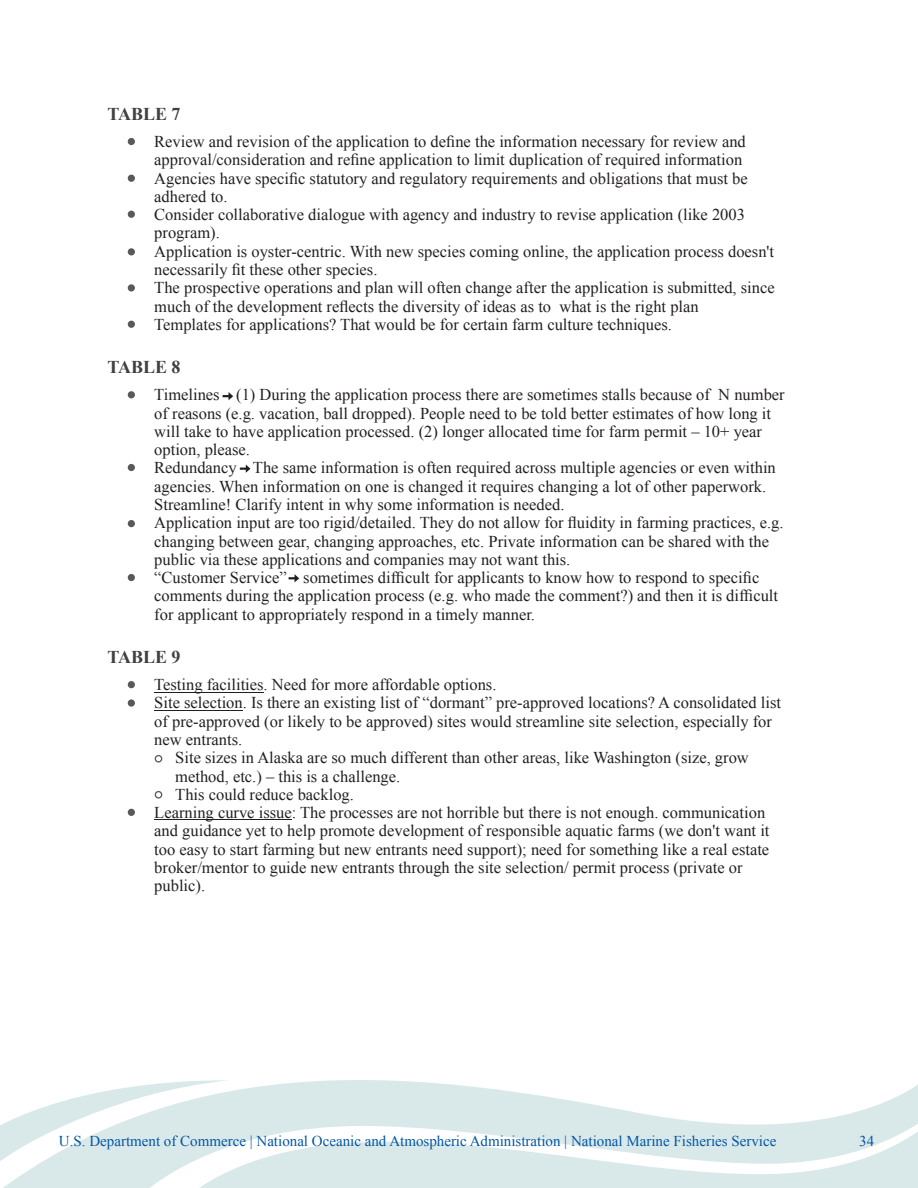
<style>
.page{position:relative;width:918px;height:1188px;background:#fff}
.page>*{position:absolute;margin:0;border:0;box-sizing:border-box;transform-origin:0 0}
.t1{font:700 18px "Times New Roman";color:#404041}
.t2{font:16.5px/18.3px "Times New Roman";color:#231f20}
.t3{font:15px "Times New Roman";color:#0456a3}
</style>
<div class="page">
<hr style="left:154px;top:692px;width:110px;height:1px;background:#231f20">
<hr style="left:154px;top:710px;width:89px;height:1px;background:#231f20">
<hr style="left:154px;top:820px;width:138px;height:1px;background:#231f20">
<div style="left:128px;top:138px;width:7px;height:7px;background:#58595b;border-radius:50%"></div>
<div style="left:128px;top:175px;width:7px;height:7px;background:#58595b;border-radius:50%"></div>
<div style="left:128px;top:211px;width:7px;height:7px;background:#58595b;border-radius:50%"></div>
<div style="left:128px;top:248px;width:7px;height:7px;background:#58595b;border-radius:50%"></div>
<div style="left:128px;top:284px;width:7px;height:8px;background:#58595b;border-radius:50%"></div>
<div style="left:128px;top:321px;width:7px;height:7px;background:#58595b;border-radius:50%"></div>
<div style="left:128px;top:391px;width:7px;height:7px;background:#58595b;border-radius:50%"></div>
<svg style="left:223px;top:392px;width:10px;height:8px"></svg>
<div style="left:128px;top:464px;width:7px;height:7px;background:#58595b;border-radius:50%"></div>
<svg style="left:240px;top:465px;width:11px;height:8px"></svg>
<div style="left:128px;top:520px;width:7px;height:7px;background:#58595b;border-radius:50%"></div>
<div style="left:128px;top:574px;width:7px;height:7px;background:#58595b;border-radius:50%"></div>
<svg style="left:289px;top:574px;width:10px;height:8px"></svg>
<div style="left:128px;top:681px;width:7px;height:7px;background:#58595b;border-radius:50%"></div>
<div style="left:128px;top:699px;width:7px;height:8px;background:#58595b;border-radius:50%"></div>
<svg style="left:155px;top:755px;width:7px;height:8px"></svg>
<svg style="left:155px;top:791px;width:7px;height:8px"></svg>
<div style="left:128px;top:809px;width:7px;height:7px;background:#58595b;border-radius:50%"></div>
<svg style="left:3px;top:1080px;width:915px;height:108px;fill:#d9e9ea"></svg>
<svg style="left:181px;top:1118px;width:737px;height:70px;fill:#d9e9ea"></svg>
<svg style="left:0;top:1080px;width:229px;height:88px"></svg>
<p class="t1" style="left:107px;top:102px;width:75px">TABLE 7</p>
<p class="t2" style="left:154px;top:132px;width:593px">Review and revision of the application to define the information necessary for review and approval/consideration and refine application to limit duplication of required information</p>
<p class="t2" style="left:154px;top:169px;width:595px">Agencies have specific statutory and regulatory requirements and obligations that must be adhered to.</p>
<p class="t2" style="left:154px;top:205px;width:592px">Consider collaborative dialogue with agency and industry to revise application (like 2003 program).</p>
<p class="t2" style="left:154px;top:242px;width:621px">Application is oyster-centric. With new species coming online, the application process doesn't necessarily fit these other species.</p>
<p class="t2" style="left:154px;top:278px;width:622px">The prospective operations and plan will often change after the application is submitted, since much of the development reflects the diversity of ideas as to what is the right plan</p>
<p class="t2" style="left:154px;top:315px;width:519px">Templates for applications? That would be for certain farm culture techniques.</p>
<p class="t1" style="left:107px;top:355px;width:75px">TABLE 8</p>
<p class="t2" style="left:154px;top:385px;width:632px">Timelines (1) During the application process there are sometimes stalls because of N number of reasons (e.g. vacation, ball dropped). People need to be told better estimates of how long it will take to have application processed. (2) longer allocated time for farm permit – 10+ year option, please.</p>
<p class="t2" style="left:154px;top:459px;width:623px">Redundancy The same information is often required across multiple agencies or even within agencies. When information on one is changed it requires changing a lot of other paperwork.<br>Streamline! Clarify intent in why some information is needed.</p>
<p class="t2" style="left:154px;top:513px;width:631px">Application input are too rigid/detailed. They do not allow for fluidity in farming practices, e.g. changing between gear, changing approaches, etc. Private information can be shared with the public via these applications and companies may not want this.</p>
<p class="t2" style="left:154px;top:568px;width:625px">“Customer Service” sometimes difficult for applicants to know how to respond to specific comments during the application process (e.g. who made the comment?) and then it is difficult for applicant to appropriately respond in a timely manner.</p>
<p class="t1" style="left:107px;top:645px;width:75px">TABLE 9</p>
<p class="t2" style="left:154px;top:675px;width:344px">Testing facilities. Need for more affordable options.</p>
<p class="t2" style="left:154px;top:694px;width:628px">Site selection. Is there an existing list of “dormant” pre-approved locations? A consolidated list of pre-approved (or likely to be approved) sites would streamline site selection, especially for new entrants.</p>
<p class="t2" style="left:175px;top:748px;width:575px">Site sizes in Alaska are so much different than other areas, like Washington (size, grow method, etc.) – this is a challenge.</p>
<p class="t2" style="left:175px;top:785px;width:180px">This could reduce backlog.</p>
<p class="t2" style="left:154px;top:803px;width:617px">Learning curve issue: The processes are not horrible but there is not enough. communication and guidance yet to help promote development of responsible aquatic farms (we don't want it too easy to start farming but new entrants need support); need for something like a real estate broker/mentor to guide new entrants through the site selection/ permit process (private or public).</p>
<p class="t3" style="left:59px;top:1131px;width:719px">U.S. Department of Commerce | National Oceanic and Atmospheric Administration | National Marine Fisheries Service</p>
<p class="t3" style="left:859px;top:1131px;width:16px">34</p>
</div>
